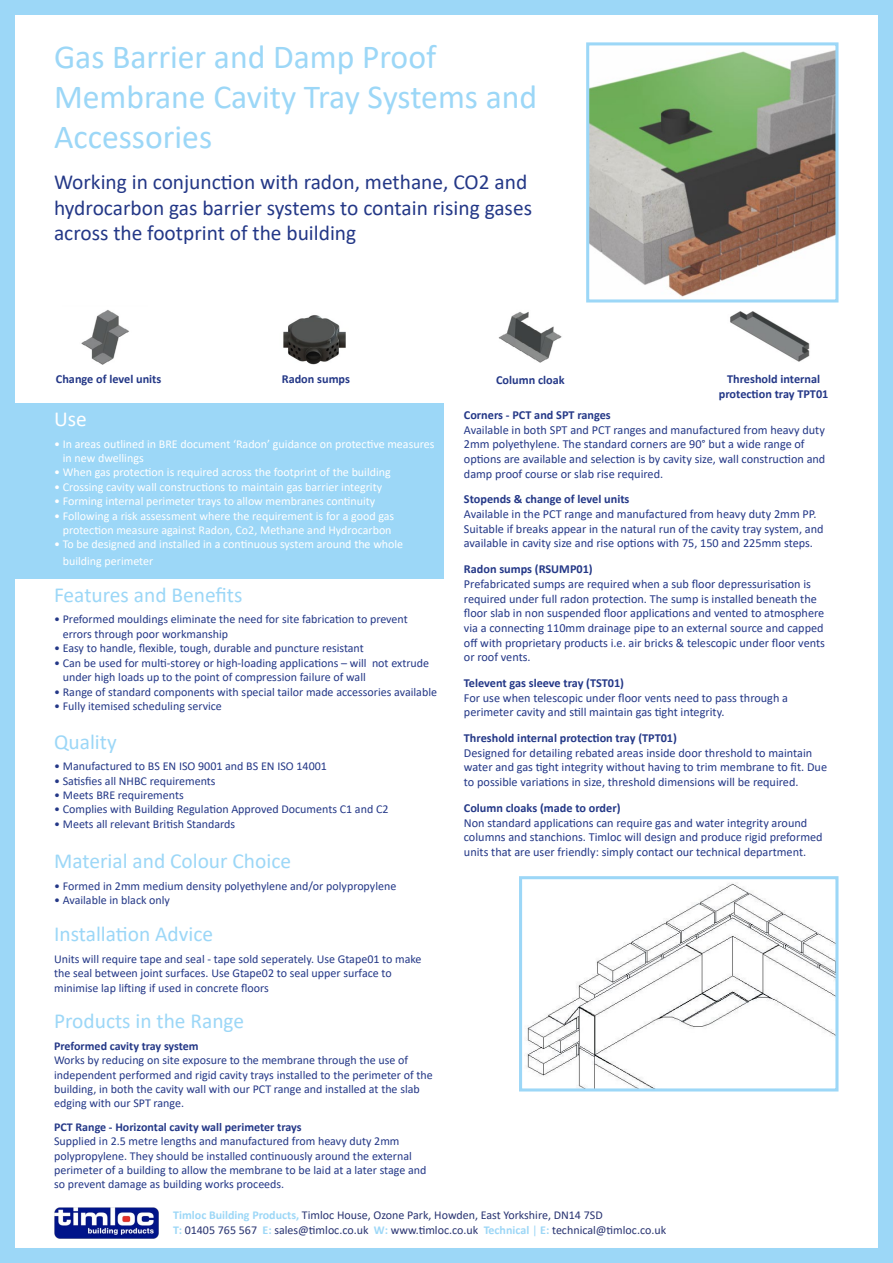
<style>
.page{position:relative;width:893px;height:1263px;background:#fff}
.page>*{position:absolute;margin:0;border:0;box-sizing:border-box;transform-origin:0 0}
.t1{font:33.6px/40.3px "Calibri";color:#9cd7f7}
.t2{font:21.45px/25.7px "Calibri";color:#243887}
.t3{font:21.45px "Calibri";color:#9cd7f7}
.t4{font:21.45px "Calibri";color:#fff}
.t5{font:12.3px/14.7px "Calibri";color:#243887}
.t6{font:700 12.3px/14.7px "Calibri";color:#243887;text-align:center}
.t7{font:12px/14.4px "Calibri";color:#243887}
.t8{font:12px/14.4px "Calibri";color:#fff}
.t9{font:12px/14.4px "Calibri";color:#283371}
.t10{font:700 12px "Calibri";color:#243887}
.s1{font-weight:700;color:#9cd7f7}
.s2{font-weight:700;color:#9cd6f6}
.s3{color:#9cd6f6}
</style>
<div class="page">
<div style="left:0;top:0;width:893px;height:1263px;border:15px solid #9cd7f7"></div>
<img style="left:54px;top:1207px;width:105px;height:32px">
<div style="left:0;top:403px;width:444px;height:175px;background:#9cd7f7"></div>
<img style="left:81px;top:310px;width:48px;height:55px">
<img style="left:283px;top:315px;width:63px;height:50px">
<img style="left:498px;top:312px;width:64px;height:51px">
<img style="left:730px;top:311px;width:80px;height:51px">
<img style="left:527px;top:883px;width:307px;height:204px">
<div style="left:519px;top:876px;width:319px;height:215px;border:3px solid #9cd7f7"></div>
<img style="left:590px;top:50px;width:244px;height:247px">
<div style="left:586px;top:42px;width:252px;height:260px;border:3px solid #9cd7f7"></div>
<h1 class="t1" style="left:54px;top:35px;width:485px">Gas Barrier and Damp Proof<br>Membrane Cavity Tray Systems and<br>Accessories</h1>
<h2 class="t2" style="left:54px;top:168px;width:479px">Working in conjunction with radon, methane, CO2 and hydrocarbon gas barrier systems to contain rising gases across the footprint of the building</h2>
<p class="t6" style="left:56px;top:372px;width:107px">Change of level units</p>
<p class="t6" style="left:282px;top:371px;width:70px">Radon sumps</p>
<p class="t6" style="left:496px;top:372px;width:70px">Column cloak</p>
<p class="t6" style="left:719px;top:372px;width:111px">Threshold internal protection tray TPT01</p>
<p class="t6" style="left:464px;top:407px;width:148px">Corners - PCT and SPT ranges</p>
<p class="t5" style="left:464px;top:422px;width:363px">Available in both SPT and PCT ranges and manufactured from heavy duty 2mm polyethylene. The standard corners are 90° but a wide range of options are available and selection is by cavity size, wall construction and damp proof course or slab rise required.</p>
<p class="t6" style="left:464px;top:492px;width:167px">Stopends &amp; change of level units</p>
<p class="t5" style="left:464px;top:506px;width:361px">Available in the PCT range and manufactured from heavy duty 2mm PP.<br>Suitable if breaks appear in the natural run of the cavity tray system, and available in cavity size and rise options with 75, 150 and 225mm steps.</p>
<p class="t6" style="left:464px;top:561px;width:130px">Radon sumps (RSUMP01)</p>
<p class="t5" style="left:464px;top:576px;width:363px">Prefabricated sumps are required when a sub floor depressurisation is required under full radon protection. The sump is installed beneath the floor slab in non suspended floor applications and vented to atmosphere via a connecting 110mm drainage pipe to an external source and capped off with proprietary products i.e. air bricks &amp; telescopic under floor vents or roof vents.</p>
<p class="t6" style="left:464px;top:675px;width:162px">Televent gas sleeve tray (TST01)</p>
<p class="t5" style="left:464px;top:690px;width:326px">For use when telescopic under floor vents need to pass through a perimeter cavity and still maintain gas tight integrity.</p>
<p class="t6" style="left:464px;top:730px;width:215px">Threshold internal protection tray (TPT01)</p>
<p class="t5" style="left:464px;top:745px;width:365px">Designed for detailing rebated areas inside door threshold to maintain water and gas tight integrity without having to trim membrane to fit. Due to possible variations in size, threshold dimensions will be required.</p>
<p class="t6" style="left:464px;top:800px;width:158px">Column cloaks (made to order)</p>
<p class="t5" style="left:464px;top:815px;width:360px">Non standard applications can require gas and water integrity around columns and stanchions. Timloc will design and produce rigid preformed units that are user friendly: simply contact our technical department.</p>
<h2 class="t4" style="left:54px;top:404px;width:34px">Use</h2>
<p class="t8" style="left:63px;top:436px;width:373px;text-indent:-9px">• In areas outlined in BRE document ‘Radon’ guidance on protective measures in new dwellings</p>
<p class="t8" style="left:54px;top:465px;width:338px">• When gas protection is required across the footprint of the building</p>
<p class="t8" style="left:54px;top:479px;width:330px">• Crossing cavity wall constructions to maintain gas barrier integrity</p>
<p class="t8" style="left:54px;top:494px;width:323px">• Forming internal perimeter trays to allow membranes continuity</p>
<p class="t8" style="left:54px;top:508px;width:342px;text-align:center">• Following a risk assessment where the requirement is for a good gas protection measure against Radon, Co2, Methane and Hydrocarbon</p>
<p class="t8" style="left:63px;top:536px;width:342px;line-height:16.8px;text-indent:-9px">• To be designed and installed in a continuous system around the whole building perimeter</p>
<h2 class="t3" style="left:54px;top:580px;width:190px">Features and Benefits</h2>
<p class="t7" style="left:63px;top:612px;width:346px;text-indent:-9px">• Preformed mouldings eliminate the need for site fabrication to prevent errors through poor workmanship</p>
<p class="t7" style="left:54px;top:641px;width:311px">• Easy to handle, flexible, tough, durable and puncture resistant</p>
<p class="t7" style="left:63px;top:655px;width:368px;text-indent:-9px">• Can be used for multi-storey or high-loading applications – will not extrude under high loads up to the point of compression failure of wall</p>
<p class="t7" style="left:54px;top:684px;width:384px">• Range of standard components with special tailor made accessories available</p>
<p class="t7" style="left:54px;top:699px;width:169px">• Fully itemised scheduling service</p>
<h2 class="t3" style="left:54px;top:726px;width:64px">Quality</h2>
<p class="t7" style="left:54px;top:759px;width:274px">• Manufactured to BS EN ISO 9001 and BS EN ISO 14001</p>
<p class="t7" style="left:54px;top:773px;width:163px">• Satisfies all NHBC requirements</p>
<p class="t7" style="left:54px;top:787px;width:131px">• Meets BRE requirements</p>
<p class="t7" style="left:54px;top:802px;width:336px">• Complies with Building Regulation Approved Documents C1 and C2</p>
<p class="t7" style="left:54px;top:816px;width:183px">• Meets all relevant British Standards</p>
<h2 class="t3" style="left:54px;top:846px;width:239px">Material and Colour Choice</h2>
<p class="t7" style="left:54px;top:878px;width:344px">• Formed in 2mm medium density polyethylene and/or polypropylene</p>
<p class="t7" style="left:54px;top:893px;width:117px">• Available in black only</p>
<h2 class="t3" style="left:54px;top:919px;width:161px">Installation Advice</h2>
<p class="t7" style="left:54px;top:951px;width:369px">Units will require tape and seal - tape sold seperately. Use Gtape01 to make the seal between joint surfaces. Use Gtape02 to seal upper surface to minimise lap lifting if used in concrete floors</p>
<h2 class="t3" style="left:54px;top:1006px;width:192px">Products in the Range</h2>
<p class="t10" style="left:54px;top:1037px;width:146px">Preformed cavity tray system</p>
<p class="t7" style="left:54px;top:1053px;width:380px">Works by reducing on site exposure to the membrane through the use of independent performed and rigid cavity trays installed to the perimeter of the building, in both the cavity wall with our PCT range and installed at the slab edging with our SPT range.</p>
<p class="t10" style="left:54px;top:1118px;width:249px">PCT Range - Horizontal cavity wall perimeter trays</p>
<p class="t7" style="left:54px;top:1134px;width:374px">Supplied in 2.5 metre lengths and manufactured from heavy duty 2mm polypropylene. They should be installed continuously around the external perimeter of a building to allow the membrane to be laid at a later stage and so prevent damage as building works proceeds.</p>
<p class="t9" style="left:173px;top:1208px;width:494px"><span class="s1">Timloc Building Products,</span> Timloc House, Ozone Park, Howden, East Yorkshire, DN14 7SD<br><span class="s1">T:</span> 01405 765 567 <span class="s1">E:</span> sales@timloc.co.uk <span class="s1">W:</span> www.timloc.co.uk <span class="s2">Technical</span> <span class="s3">|</span> <span class="s2">E:</span> technical@timloc.co.uk</p>
</div>
